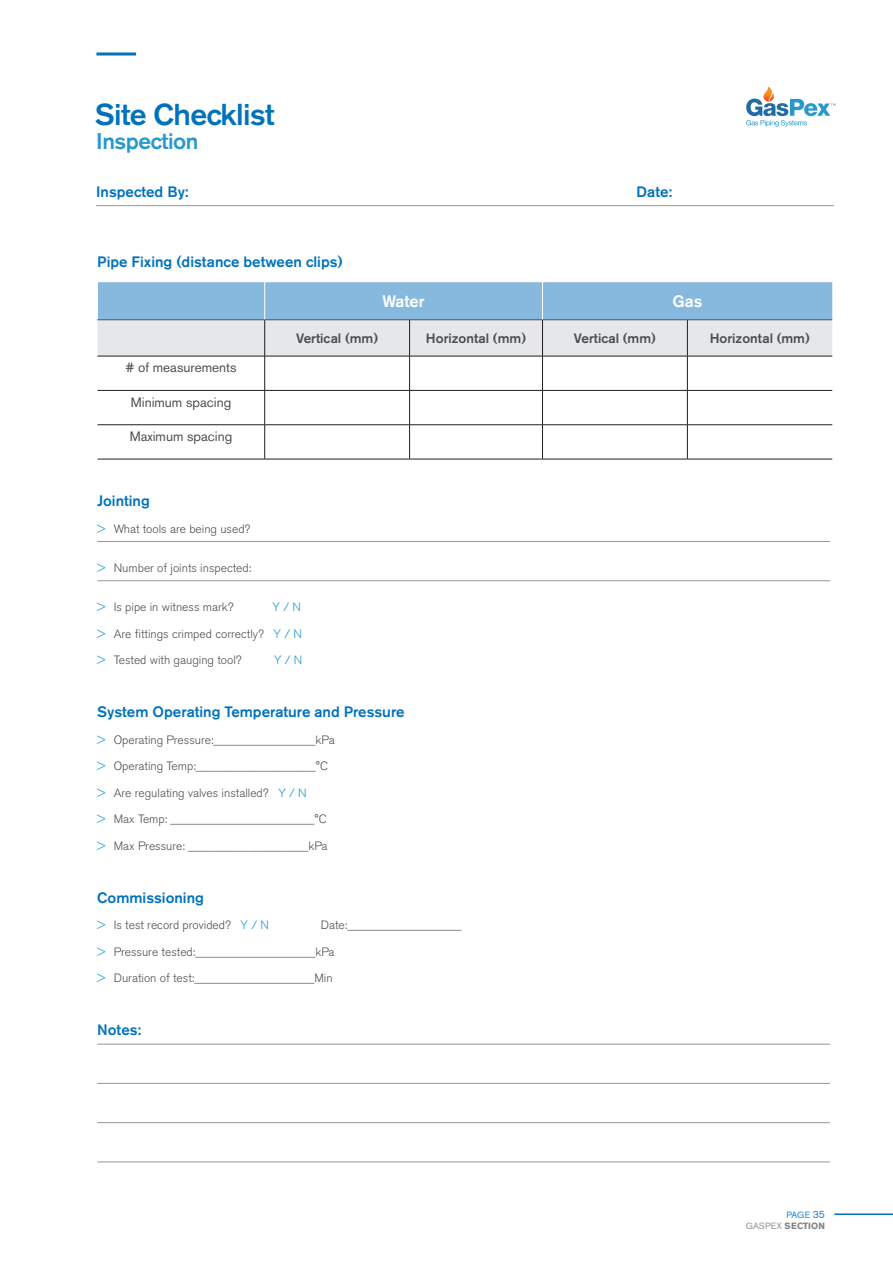
<style>
.page{position:relative;width:893px;height:1263px;background:#fff}
.page>*{position:absolute;margin:0;border:0;box-sizing:border-box;transform-origin:0 0}
.t1{font:500 30px "Akzidenz Grotesk BE";letter-spacing:-.02em;color:#0072bc}
.t2{font:500 22.5px "Akzidenz Grotesk BE";letter-spacing:-.02em;color:#2699cd}
.t3{font:500 16.5px "Akzidenz Grotesk BE";color:#fff}
.t4{font:500 15px "Akzidenz Grotesk BE";color:#0072bc}
.t5{font:500 13.5px "Akzidenz Grotesk BE";color:#4a4e50}
.t6{font:13.5px "Akzidenz Grotesk BE";color:#4a4e50}
.t7{font:300 12px "Akzidenz Grotesk BE";color:#4a4e50}
.t8{font:300 12px "Akzidenz Grotesk BE";color:#2699cd}
.t9{font:700 9px/10.5px "Akzidenz Grotesk BE";letter-spacing:.01em;color:#808285;text-align:right}
.s1{color:#2699cd}
.s2{font-weight:400;color:#2783c5}
.s3{font-weight:400;font-size:10.5px;color:#2783c5}
.s4{font-weight:400;color:#939598}
</style>
<div class="page">
<hr style="left:834px;top:1213px;width:59px;height:2px;background:#0072bc">
<svg style="left:746px;top:86px;width:89px;height:41px"></svg>
<hr style="left:96px;top:53px;width:40px;height:3px;background:#0072bc">
<hr style="left:96px;top:205px;width:738px;height:1px;background:#939598">
<hr style="left:97px;top:541px;width:733px;height:1px;background:#939598">
<hr style="left:97px;top:580px;width:733px;height:1px;background:#939598">
<hr style="left:97px;top:1044px;width:733px;height:1px;background:#939598">
<hr style="left:97px;top:1083px;width:733px;height:1px;background:#939598">
<hr style="left:97px;top:1122px;width:733px;height:1px;background:#939598">
<hr style="left:97px;top:1162px;width:733px;height:1px;background:#939598">
<svg style="left:97px;top:282px;width:735px;height:74px;background:#b4cee1"></svg>
<hr style="left:97px;top:282px;width:1px;height:38px;background:#fff">
<hr style="left:264px;top:320px;width:1px;height:36px;background:#231f20">
<hr style="left:409px;top:320px;width:1px;height:36px;background:#231f20">
<hr style="left:542px;top:320px;width:1px;height:36px;background:#231f20">
<hr style="left:687px;top:320px;width:1px;height:36px;background:#231f20">
<hr style="left:97px;top:356px;width:168px;height:1px;background:#231f20">
<hr style="left:265px;top:356px;width:145px;height:1px;background:#231f20">
<hr style="left:264px;top:356px;width:1px;height:34px;background:#231f20">
<hr style="left:410px;top:356px;width:132px;height:1px;background:#231f20">
<hr style="left:409px;top:356px;width:1px;height:34px;background:#231f20">
<hr style="left:542px;top:356px;width:145px;height:1px;background:#231f20">
<hr style="left:542px;top:356px;width:1px;height:34px;background:#231f20">
<hr style="left:687px;top:356px;width:145px;height:1px;background:#231f20">
<hr style="left:687px;top:356px;width:1px;height:34px;background:#231f20">
<hr style="left:97px;top:390px;width:168px;height:1px;background:#231f20">
<hr style="left:265px;top:390px;width:145px;height:1px;background:#231f20">
<hr style="left:264px;top:391px;width:1px;height:34px;background:#231f20">
<hr style="left:410px;top:390px;width:132px;height:1px;background:#231f20">
<hr style="left:409px;top:391px;width:1px;height:34px;background:#231f20">
<hr style="left:542px;top:390px;width:145px;height:1px;background:#231f20">
<hr style="left:542px;top:391px;width:1px;height:34px;background:#231f20">
<hr style="left:687px;top:390px;width:145px;height:1px;background:#231f20">
<hr style="left:687px;top:391px;width:1px;height:34px;background:#231f20">
<hr style="left:97px;top:424px;width:168px;height:1px;background:#231f20">
<hr style="left:265px;top:424px;width:145px;height:1px;background:#231f20">
<hr style="left:264px;top:425px;width:1px;height:34px;background:#231f20">
<hr style="left:410px;top:424px;width:132px;height:1px;background:#231f20">
<hr style="left:409px;top:425px;width:1px;height:34px;background:#231f20">
<hr style="left:542px;top:424px;width:145px;height:1px;background:#231f20">
<hr style="left:542px;top:425px;width:1px;height:34px;background:#231f20">
<hr style="left:687px;top:424px;width:145px;height:1px;background:#231f20">
<hr style="left:687px;top:425px;width:1px;height:34px;background:#231f20">
<hr style="left:97px;top:459px;width:168px;height:1px;background:#231f20">
<hr style="left:265px;top:459px;width:145px;height:1px;background:#231f20">
<hr style="left:410px;top:459px;width:132px;height:1px;background:#231f20">
<hr style="left:542px;top:459px;width:145px;height:1px;background:#231f20">
<hr style="left:687px;top:459px;width:145px;height:1px;background:#231f20">
<hr style="left:264px;top:282px;width:1px;height:38px;background:#fff">
<hr style="left:542px;top:282px;width:1px;height:38px;background:#fff">
<hr style="left:97px;top:319px;width:168px;height:1px;background:#4a4e50">
<hr style="left:265px;top:319px;width:145px;height:1px;background:#4a4e50">
<hr style="left:410px;top:319px;width:132px;height:1px;background:#4a4e50">
<hr style="left:542px;top:319px;width:145px;height:1px;background:#4a4e50">
<hr style="left:687px;top:319px;width:145px;height:1px;background:#4a4e50">
<p class="t1" style="left:95px;top:96px;width:181px">Site Checklist</p>
<p class="t2" style="left:96px;top:128px;width:104px">Inspection</p>
<p class="t4" style="left:96px;top:182px;width:94px">Inspected By:</p>
<p class="t4" style="left:637px;top:182px;width:37px">Date:</p>
<p class="t4" style="left:97px;top:253px;width:247px">Pipe Fixing (distance between clips)</p>
<p class="t3" style="left:382px;top:291px;width:44px">Water</p>
<p class="t3" style="left:672px;top:291px;width:31px">Gas</p>
<p class="t6" style="left:126px;top:359px;width:113px"># of measurements</p>
<p class="t6" style="left:131px;top:394px;width:102px">Minimum spacing</p>
<p class="t6" style="left:130px;top:428px;width:104px">Maximum spacing</p>
<p class="t5" style="left:296px;top:330px;width:84px">Vertical (mm)</p>
<p class="t5" style="left:426px;top:330px;width:102px">Horizontal (mm)</p>
<p class="t5" style="left:574px;top:330px;width:84px">Vertical (mm)</p>
<p class="t5" style="left:710px;top:330px;width:102px">Horizontal (mm)</p>
<p class="t4" style="left:97px;top:492px;width:54px">Jointing</p>
<p class="t7" style="left:97px;top:522px;width:155px"><span class="s1">&gt;</span> What tools are being used?</p>
<p class="t7" style="left:97px;top:561px;width:156px"><span class="s1">&gt;</span> Number of joints inspected:</p>
<p class="t7" style="left:97px;top:600px;width:138px"><span class="s1">&gt;</span> Is pipe in witness mark?</p>
<p class="t8" style="left:273px;top:600px;width:30px">Y / N</p>
<p class="t7" style="left:97px;top:627px;width:206px"><span class="s1">&gt;</span> Are fittings crimped correctly? <span class="s1">Y / N</span></p>
<p class="t7" style="left:97px;top:653px;width:146px"><span class="s1">&gt;</span> Tested with gauging tool?</p>
<p class="t8" style="left:274px;top:653px;width:30px">Y / N</p>
<p class="t4" style="left:97px;top:703px;width:309px">System Operating Temperature and Pressure</p>
<p class="t7" style="left:97px;top:733px;width:239px"><span class="s1">&gt;</span> Operating Pressure:_________________kPa</p>
<p class="t7" style="left:97px;top:759px;width:232px"><span class="s1">&gt;</span> Operating Temp:____________________°C</p>
<p class="t7" style="left:97px;top:786px;width:211px"><span class="s1">&gt;</span> Are regulating valves installed? <span class="s1">Y / N</span></p>
<p class="t7" style="left:97px;top:812px;width:231px"><span class="s1">&gt;</span> Max Temp: ________________________°C</p>
<p class="t7" style="left:97px;top:839px;width:232px"><span class="s1">&gt;</span> Max Pressure: ____________________kPa</p>
<p class="t4" style="left:97px;top:888px;width:108px">Commissioning</p>
<p class="t7" style="left:97px;top:918px;width:173px"><span class="s1">&gt;</span> Is test record provided? <span class="s1">Y / N</span></p>
<p class="t7" style="left:321px;top:918px;width:142px">Date:___________________</p>
<p class="t7" style="left:97px;top:945px;width:239px"><span class="s1">&gt;</span> Pressure tested:____________________kPa</p>
<p class="t7" style="left:97px;top:971px;width:237px"><span class="s1">&gt;</span> Duration of test:____________________Min</p>
<p class="t4" style="left:97px;top:1021px;width:46px">Notes:</p>
<p class="t9" style="left:746px;top:1210px;width:80px"><span class="s2">PAGE</span> <span class="s3">35<br></span><span class="s4">GASPEX</span> SECTION</p>
</div>
